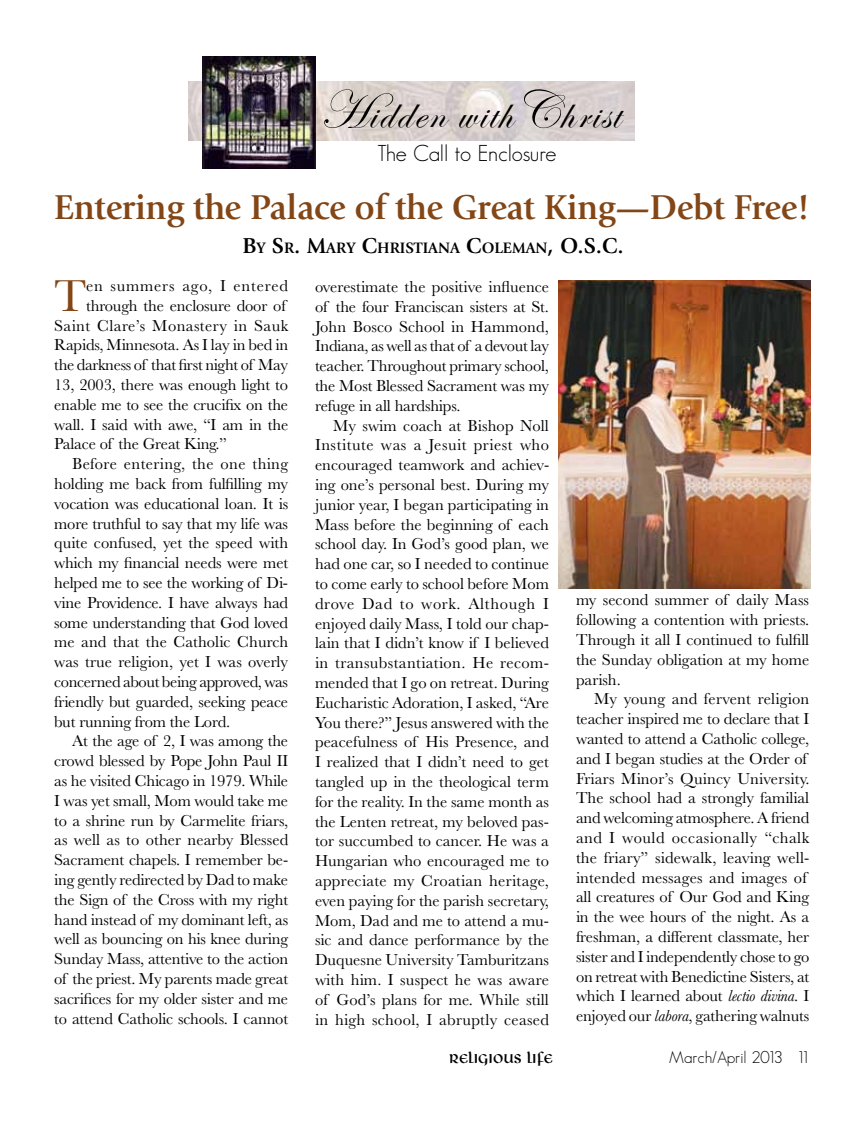
<style>
.page{position:relative;width:864px;height:1134px;background:#fff}
.page>*{position:absolute;margin:0;border:0;box-sizing:border-box;transform-origin:0 0}
.t1{font:46.35px "Baskerville";color:#834616}
.t2{font:45px "Edwardian Script ITC";letter-spacing:.05em;color:#000}
.t3{font:700 36px "Giovanni";letter-spacing:-.01em;color:#834616;scale:.96 1}
.t4{font:22.5px "Sans Serif FLF";letter-spacing:-.01em;color:#000}
.t5{font:18px "Libra BT";color:#000}
.t6{font:16.5px/19.8px "Baskerville";letter-spacing:-.01em;color:#000;text-align:justify}
.t7{font:16.5px "Baskerville";letter-spacing:.025em;color:#000}
.t8{font:16.5px "Baskerville";letter-spacing:.02em;color:#000}
.t9{font:16.5px "Baskerville";letter-spacing:.01em;color:#000}
.t10{font:16.5px "Baskerville";letter-spacing:.045em;color:#000}
.t11{font:16.5px "Sans Serif FLF";color:#000}
.t12{font:700 15.75px "Giovanni";color:#000}
.s1{font-size:54px}
.s2{font-size:22.5px}
.s3{font-style:italic}
</style>
<div class="page">
<img style="left:189px;top:81px;width:445px;height:59px">
<img style="left:202px;top:56px;width:114px;height:113px">
<img style="left:558px;top:280px;width:252px;height:308px">
<h2 class="t2" style="left:320px;top:88px;width:302px"><span class="s1">H</span>idden with<span class="s1">C</span>hrist</h2>
<h3 class="t4" style="left:377px;top:141px;width:181px">The Call to Enclosure</h3>
<h3 class="t3" style="left:54px;top:186px;width:789px">Entering the Palace of the Great King—Debt Free!</h3>
<p class="t12" style="left:242px;top:238px;width:383px"><span class="s2">B</span>Y <span class="s2">S</span>R<span class="s2">. M</span>ARY <span class="s2">C</span>HRISTIANA <span class="s2">C</span>OLEMAN<span class="s2">, O.S.C.</span></p>
<h1 class="t1" style="left:54px;top:269px;width:34px">T</h1>
<p class="t10" style="left:86px;top:276px;width:203px">en summers ago, I entered</p>
<p class="t6" style="left:86px;top:296px;width:201px">through the enclosure door of</p>
<p class="t7" style="left:54px;top:316px;width:236px">Saint Clare’s Monastery in Sauk</p>
<p class="t6" style="left:54px;top:335px;width:236px">Rapids, Minnesota. As I lay in bed in</p>
<p class="t6" style="left:54px;top:355px;width:235px">the darkness of that first night of May</p>
<p class="t6" style="left:54px;top:375px;width:236px">13, 2003, there was enough light to</p>
<p class="t6" style="left:54px;top:395px;width:235px">enable me to see the crucifix on the</p>
<p class="t6" style="left:54px;top:414px;width:236px">wall. I said with awe, “I am in the</p>
<p class="t6" style="left:54px;top:434px;width:174px">Palace of the Great King.”</p>
<p class="t8" style="left:72px;top:454px;width:218px">Before entering, the one thing</p>
<p class="t6" style="left:54px;top:474px;width:235px">holding me back from fulfilling my</p>
<p class="t6" style="left:54px;top:494px;width:236px">vocation was educational loan. It is</p>
<p class="t6" style="left:54px;top:513px;width:235px">more truthful to say that my life was</p>
<p class="t6" style="left:54px;top:533px;width:235px">quite confused, yet the speed with</p>
<p class="t6" style="left:54px;top:553px;width:236px">which my financial needs were met</p>
<p class="t6" style="left:54px;top:573px;width:235px">helped me to see the working of Di-</p>
<p class="t6" style="left:54px;top:593px;width:235px">vine Providence. I have always had</p>
<p class="t6" style="left:54px;top:612px;width:236px">some understanding that God loved</p>
<p class="t9" style="left:54px;top:632px;width:236px">me and that the Catholic Church</p>
<p class="t6" style="left:54px;top:652px;width:236px">was true religion, yet I was overly</p>
<p class="t6" style="left:54px;top:672px;width:235px">concerned about being approved, was</p>
<p class="t6" style="left:54px;top:692px;width:236px">friendly but guarded, seeking peace</p>
<p class="t6" style="left:54px;top:711px;width:178px">but running from the Lord.</p>
<p class="t6" style="left:72px;top:731px;width:217px">At the age of 2, I was among the</p>
<p class="t6" style="left:54px;top:751px;width:236px">crowd blessed by Pope John Paul II</p>
<p class="t6" style="left:54px;top:771px;width:236px">as he visited Chicago in 1979. While</p>
<p class="t6" style="left:54px;top:791px;width:236px">I was yet small, Mom would take me</p>
<p class="t6" style="left:54px;top:810px;width:236px">to a shrine run by Carmelite friars,</p>
<p class="t6" style="left:54px;top:830px;width:236px">as well as to other nearby Blessed</p>
<p class="t6" style="left:54px;top:850px;width:236px">Sacrament chapels. I remember be-</p>
<p class="t6" style="left:54px;top:870px;width:235px">ing gently redirected by Dad to make</p>
<p class="t6" style="left:54px;top:890px;width:235px">the Sign of the Cross with my right</p>
<p class="t6" style="left:54px;top:909px;width:236px">hand instead of my dominant left, as</p>
<p class="t6" style="left:54px;top:929px;width:235px">well as bouncing on his knee during</p>
<p class="t6" style="left:54px;top:949px;width:236px">Sunday Mass, attentive to the action</p>
<p class="t6" style="left:54px;top:969px;width:235px">of the priest. My parents made great</p>
<p class="t6" style="left:54px;top:989px;width:235px">sacrifices for my older sister and me</p>
<p class="t6" style="left:54px;top:1008px;width:235px">to attend Catholic schools. I cannot</p>
<p class="t6" style="left:315px;top:277px;width:236px">overestimate the positive influence of the four Franciscan sisters at St.<br>John Bosco School in Hammond, Indiana, as well as that of a devout lay teacher. Throughout primary school, the Most Blessed Sacrament was my refuge in all hardships.</p>
<p class="t6" style="left:315px;top:415px;width:236px;text-indent:18px">My swim coach at Bishop Noll Institute was a Jesuit priest who encouraged teamwork and achiev&shy;ing one’s personal best. During my junior year, I began participating in Mass before the beginning of each school day. In God’s good plan, we had one car, so I needed to continue to come early to school before Mom drove Dad to work. Although I enjoyed daily Mass, I told our chap&shy;lain that I didn’t know if I believed in transubstantiation. He recom&shy;mended that I go on retreat. During Eucharistic Adoration, I asked, “Are You there?” Jesus answered with the peacefulness of His Presence, and I realized that I didn’t need to get tangled up in the theological term for the reality. In the same month as the Lenten retreat, my beloved pas&shy;tor succumbed to cancer. He was a Hungarian who encouraged me to appreciate my Croatian heritage, even paying for the parish secretary, Mom, Dad and me to attend a mu&shy;sic and dance performance by the Duquesne University Tamburitzans with him. I suspect he was aware of God’s plans for me. While still in high school, I abruptly ceased</p>
<p class="t6" style="left:576px;top:590px;width:235px">my second summer of daily Mass following a contention with priests.<br>Through it all I continued to fulfill the Sunday obligation at my home parish.</p>
<p class="t6" style="left:576px;top:689px;width:235px;text-align:left;text-indent:18px">My young and fervent religion teacher inspired me to declare that I wanted to attend a Catholic college, and I began studies at the Order of Friars Minor’s Quincy University.<br>The school had a strongly familial and welcoming atmosphere. A friend and I would occasionally “chalk the friary” sidewalk, leaving well&shy;intended messages and images of all creatures of Our God and King in the wee hours of the night. As a freshman, a different classmate, her sister and I independently chose to go on retreat with Benedictine Sisters, at which I learned about <span class="s3">lectio divina</span>. I enjoyed our <span class="s3">labora</span>, gathering walnuts</p>
<p class="t5" style="left:449px;top:1049px;width:106px">Religious Life</p>
<p class="t11" style="left:669px;top:1048px;width:142px">March/April 2013 11</p>
</div>
